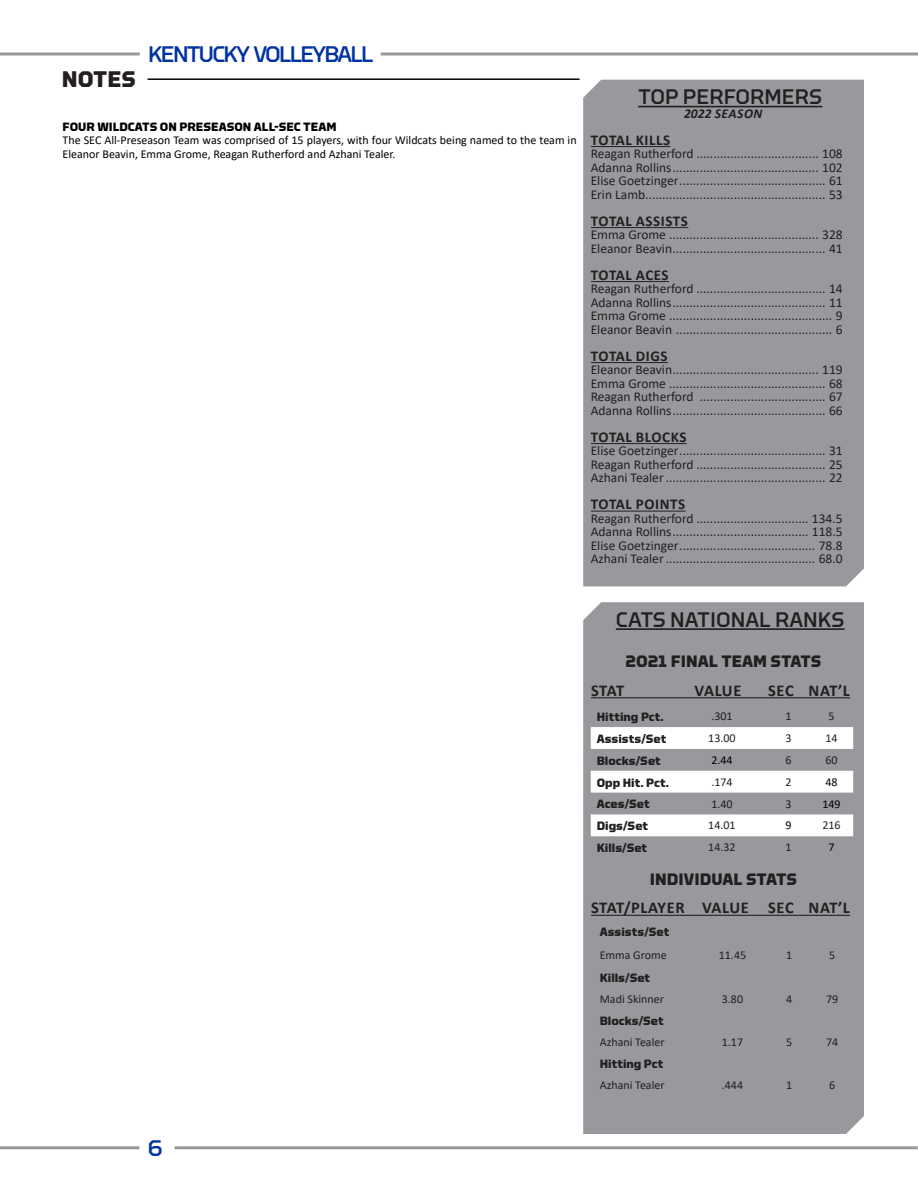
<style>
.page{position:relative;width:918px;height:1188px;background:#fff}
.page>*{position:absolute;margin:0;border:0;box-sizing:border-box;transform-origin:0 0}
.t1{font:500 22.5px "Torque";letter-spacing:-.08em;color:#0032a1}
.t2{font:700 22.5px "Torque";color:#231f20}
.t3{font:500 21px "Torque";color:#231f20}
.t4{font:700 16.5px "Calibri";letter-spacing:.03em;color:#231f20}
.t5{font:700 16.5px "Torque";color:#231f20}
.t6{font:700 15px "Calibri";letter-spacing:.035em;color:#231f20}
.t7{font:13.5px "Calibri";color:#231f20}
.t8{font:italic 700 13.5px "Calibri";letter-spacing:.035em;color:#231f20}
.t9{font:12px/13.5px "Calibri";color:#000}
.t10{font:12px "Calibri";color:#231f20}
.t11{font:700 12px "Torque";color:#231f20}
.t12{font:700 12px "Torque";color:#000}
</style>
<div class="page">
<svg style="left:381px;top:52px;width:537px;height:4px;background:#b0b2b4"></svg>
<svg style="left:0;top:52px;width:140px;height:4px"></svg>
<hr style="left:175px;top:1146px;width:743px;height:3px;background:#97999c">
<hr style="left:0;top:1146px;width:139px;height:3px;background:#97999c">
<hr style="left:148px;top:78px;width:432px;height:2px;background:#000">
<div style="left:583px;top:602px;width:281px;height:532px;background:#97999c"></div>
<hr style="left:616px;top:628px;width:229px;height:2px;background:#231f20">
<hr style="left:591px;top:697px;width:259px;height:1px;background:#231f20">
<hr style="left:591px;top:915px;width:259px;height:1px;background:#231f20">
<div style="left:583px;top:80px;width:281px;height:506px;background:#97999c"></div>
<hr style="left:638px;top:106px;width:184px;height:1px;background:#231f20">
<hr style="left:591px;top:146px;width:79px;height:1px;background:#231f20">
<hr style="left:591px;top:227px;width:97px;height:1px;background:#231f20">
<hr style="left:591px;top:281px;width:78px;height:1px;background:#231f20">
<hr style="left:591px;top:362px;width:77px;height:1px;background:#231f20">
<hr style="left:591px;top:443px;width:96px;height:1px;background:#231f20">
<hr style="left:591px;top:511px;width:95px;height:1px;background:#231f20">
<svg style="left:591px;top:727px;width:262px;height:109px"></svg>
<p class="t2" style="left:62px;top:66px;width:76px">NOTES</p>
<h1 class="t1" style="left:148px;top:41px;width:227px">KENTUCKY VOLLEYBALL</h1>
<p class="t12" style="left:63px;top:120px;width:275px">FOUR WILDCATS ON PRESEASON ALL-SEC TEAM</p>
<p class="t9" style="left:63px;top:133px;width:516px">The SEC All-Preseason Team was comprised of 15 players, with four Wildcats being named to the team in<br>Eleanor Beavin, Emma Grome, Reagan Rutherford and Azhani Tealer.</p>
<p class="t3" style="left:638px;top:85px;width:186px">TOP PERFORMERS</p>
<p class="t8" style="left:684px;top:104px;width:80px">2022 SEASON</p>
<p class="t6" style="left:591px;top:129px;width:81px">TOTAL KILLS</p>
<p class="t7" style="left:591px;top:145px;width:254px">Reagan Rutherford .................................... 108</p>
<p class="t7" style="left:591px;top:158px;width:254px">Adanna Rollins........................................... 102</p>
<p class="t7" style="left:591px;top:172px;width:254px">Elise Goetzinger........................................... 61</p>
<p class="t7" style="left:591px;top:185px;width:254px">Erin Lamb..................................................... 53</p>
<p class="t6" style="left:591px;top:210px;width:99px">TOTAL ASSISTS</p>
<p class="t7" style="left:591px;top:226px;width:254px">Emma Grome ............................................ 328</p>
<p class="t7" style="left:591px;top:239px;width:254px">Eleanor Beavin............................................. 41</p>
<p class="t6" style="left:591px;top:264px;width:79px">TOTAL ACES</p>
<p class="t7" style="left:591px;top:280px;width:254px">Reagan Rutherford ...................................... 14</p>
<p class="t7" style="left:591px;top:293px;width:254px">Adanna Rollins............................................. 11</p>
<p class="t7" style="left:591px;top:307px;width:254px">Emma Grome ................................................ 9</p>
<p class="t7" style="left:591px;top:320px;width:254px">Eleanor Beavin .............................................. 6</p>
<p class="t6" style="left:591px;top:345px;width:78px">TOTAL DIGS</p>
<p class="t7" style="left:591px;top:361px;width:254px">Eleanor Beavin........................................... 119</p>
<p class="t7" style="left:591px;top:374px;width:254px">Emma Grome .............................................. 68</p>
<p class="t7" style="left:591px;top:388px;width:254px">Reagan Rutherford ..................................... 67</p>
<p class="t7" style="left:591px;top:401px;width:254px">Adanna Rollins............................................. 66</p>
<p class="t6" style="left:591px;top:426px;width:97px">TOTAL BLOCKS</p>
<p class="t7" style="left:591px;top:442px;width:254px">Elise Goetzinger........................................... 31</p>
<p class="t7" style="left:591px;top:455px;width:254px">Reagan Rutherford ...................................... 25</p>
<p class="t7" style="left:591px;top:469px;width:254px">Azhani Tealer............................................... 22</p>
<p class="t6" style="left:591px;top:494px;width:96px">TOTAL POINTS</p>
<p class="t7" style="left:591px;top:509px;width:254px">Reagan Rutherford ................................. 134.5</p>
<p class="t7" style="left:591px;top:523px;width:254px">Adanna Rollins........................................ 118.5</p>
<p class="t7" style="left:591px;top:536px;width:254px">Elise Goetzinger........................................ 78.8</p>
<p class="t7" style="left:591px;top:550px;width:254px">Azhani Tealer............................................ 68.0</p>
<p class="t3" style="left:616px;top:608px;width:230px">CATS NATIONAL RANKS</p>
<p class="t5" style="left:625px;top:652px;width:198px">2021 FINAL TEAM STATS</p>
<p class="t4" style="left:591px;top:679px;width:35px">STAT</p>
<p class="t4" style="left:695px;top:679px;width:48px">VALUE</p>
<p class="t4" style="left:768px;top:679px;width:83px">SEC NAT’L</p>
<p class="t11" style="left:597px;top:710px;width:69px">Hitting Pct.</p>
<p class="t10" style="left:711px;top:708px;width:23px">.301</p>
<p class="t10" style="left:785px;top:708px;width:8px">1</p>
<p class="t10" style="left:829px;top:708px;width:8px">5</p>
<p class="t11" style="left:597px;top:732px;width:71px">Assists/Set</p>
<p class="t10" style="left:708px;top:730px;width:29px">13.00</p>
<p class="t10" style="left:785px;top:730px;width:8px">3</p>
<p class="t10" style="left:826px;top:730px;width:14px">14</p>
<p class="t11" style="left:597px;top:754px;width:66px">Blocks/Set</p>
<p class="t9" style="left:711px;top:753px;width:23px">2.44</p>
<p class="t10" style="left:785px;top:752px;width:8px">6</p>
<p class="t10" style="left:826px;top:752px;width:14px">60</p>
<p class="t11" style="left:597px;top:776px;width:74px">Opp Hit. Pct.</p>
<p class="t10" style="left:711px;top:773px;width:23px">.174</p>
<p class="t10" style="left:785px;top:773px;width:8px">2</p>
<p class="t9" style="left:826px;top:775px;width:14px">48</p>
<p class="t11" style="left:597px;top:797px;width:55px">Aces/Set</p>
<p class="t10" style="left:711px;top:795px;width:23px">1.40</p>
<p class="t10" style="left:785px;top:795px;width:8px">3</p>
<p class="t9" style="left:822px;top:797px;width:20px">149</p>
<p class="t11" style="left:597px;top:819px;width:53px">Digs/Set</p>
<p class="t10" style="left:708px;top:817px;width:29px">14.01</p>
<p class="t9" style="left:785px;top:818px;width:8px">9</p>
<p class="t10" style="left:822px;top:817px;width:20px">216</p>
<p class="t11" style="left:597px;top:841px;width:52px">Kills/Set</p>
<p class="t10" style="left:708px;top:839px;width:29px">14.32</p>
<p class="t10" style="left:785px;top:839px;width:8px">1</p>
<p class="t9" style="left:829px;top:840px;width:8px">7</p>
<p class="t5" style="left:650px;top:870px;width:149px">INDIVIDUAL STATS</p>
<p class="t4" style="left:591px;top:896px;width:260px">STAT/PLAYER VALUE SEC NAT’L</p>
<p class="t11" style="left:600px;top:925px;width:71px">Assists/Set</p>
<p class="t10" style="left:600px;top:947px;width:68px">Emma Grome</p>
<p class="t10" style="left:719px;top:947px;width:29px">11.45</p>
<p class="t10" style="left:786px;top:947px;width:8px">1</p>
<p class="t10" style="left:829px;top:947px;width:8px">5</p>
<p class="t11" style="left:600px;top:971px;width:52px">Kills/Set</p>
<p class="t10" style="left:600px;top:990px;width:66px">Madi Skinner</p>
<p class="t10" style="left:722px;top:990px;width:23px">3.80</p>
<p class="t10" style="left:786px;top:990px;width:8px">4</p>
<p class="t10" style="left:826px;top:990px;width:14px">79</p>
<p class="t11" style="left:600px;top:1014px;width:66px">Blocks/Set</p>
<p class="t10" style="left:600px;top:1034px;width:66px">Azhani Tealer</p>
<p class="t10" style="left:722px;top:1034px;width:23px">1.17</p>
<p class="t10" style="left:786px;top:1034px;width:8px">5</p>
<p class="t10" style="left:826px;top:1034px;width:14px">74</p>
<p class="t11" style="left:600px;top:1057px;width:65px">Hitting Pct</p>
<p class="t10" style="left:600px;top:1077px;width:66px">Azhani Tealer</p>
<p class="t10" style="left:722px;top:1077px;width:23px">.444</p>
<p class="t10" style="left:786px;top:1077px;width:8px">1</p>
<p class="t10" style="left:829px;top:1077px;width:8px">6</p>
<h1 class="t1" style="left:148px;top:1135px;width:17px">6</h1>
</div>
